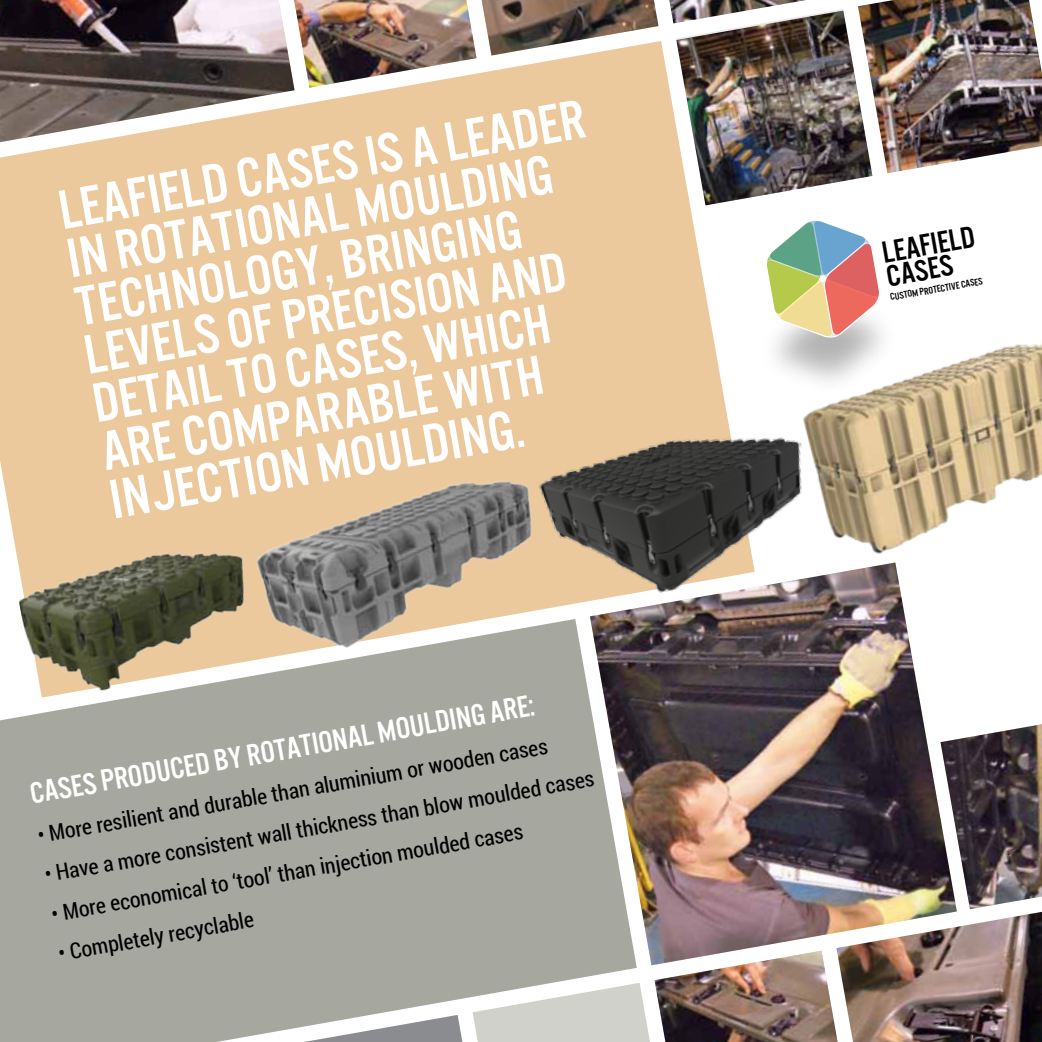
<style>
.page{position:relative;width:1042px;height:1042px;background:#fff}
.page>*{position:absolute;margin:0;border:0;box-sizing:border-box;transform-origin:0 0}
.t1{font:57.75px/49px "U.S.101";color:#fff}
.t2{font:31.68px/24.2px "U.S.101";color:#000}
.t3{font:31.5px "U.S.101";color:#fff}
.t4{font:21.88px "Roboto Condensed";color:#000}
.t5{font:10.33px "U.S.101";color:#000}
</style>
<div class="page">
<div style="left:0;top:41px;width:728px;height:487px;background:#ebc99c"></div>
<div style="left:1px;top:666px;width:589px;height:376px;background:#a6a79f"></div>
<svg style="left:0;top:0;width:476px;height:142px;background:#96867b"></svg>
<img style="left:294px;top:0;width:182px;height:88px">
<svg style="left:304px;top:1015px;width:158px;height:27px"></svg>
<svg style="left:472px;top:912px;width:570px;height:130px;background:#a69d97"></svg>
<img style="left:654px;top:965px;width:183px;height:77px">
<img style="left:482px;top:0;width:176px;height:56px">
<img style="left:669px;top:0;width:220px;height:205px">
<img style="left:858px;top:0;width:184px;height:173px">
<img style="left:0;top:448px;width:1px;height:594px">
<img style="left:590px;top:581px;width:452px;height:384px">
<img style="left:233px;top:459px;width:351px;height:207px">
<img style="left:535px;top:418px;width:288px;height:194px">
<img style="left:743px;top:344px;width:299px;height:237px">
<img style="left:12px;top:523px;width:258px;height:182px">
<div style="left:758px;top:292px;width:141px;height:103px;background:#000;opacity:.3"></div>
<svg style="left:765px;top:220px;width:116px;height:119px"></svg>
<h1 class="t1" style="left:55px;top:186px;width:535px;rotate:-10deg">Leafield Cases is a leader in Rotational Moulding technology, bringing levels of precision and detail to cases, which are comparable with injection moulding.</h1>
<h3 class="t3" style="left:27px;top:777px;width:513px;rotate:-10deg">Cases produced by Rotational moulding are:</h3>
<p class="t4" style="left:35px;top:820px;width:519px;rotate:-10deg">• More resilient and durable than aluminium or wooden cases</p>
<p class="t4" style="left:42px;top:860px;width:559px;rotate:-10deg">• Have a more consistent wall thickness than blow moulded cases</p>
<p class="t4" style="left:49px;top:899px;width:480px;rotate:-10deg">• More economical to ‘tool’ than injection moulded cases</p>
<p class="t4" style="left:56px;top:938px;width:200px;rotate:-10deg">• Completely recyclable</p>
<h2 class="t2" style="left:880px;top:240px;width:95px;rotate:-10deg">Leafield<br>CASES</h2>
<p class="t5" style="left:889px;top:292px;width:95px;rotate:-10deg">CUSTOM PROTECTIVE CASES</p>
</div>
